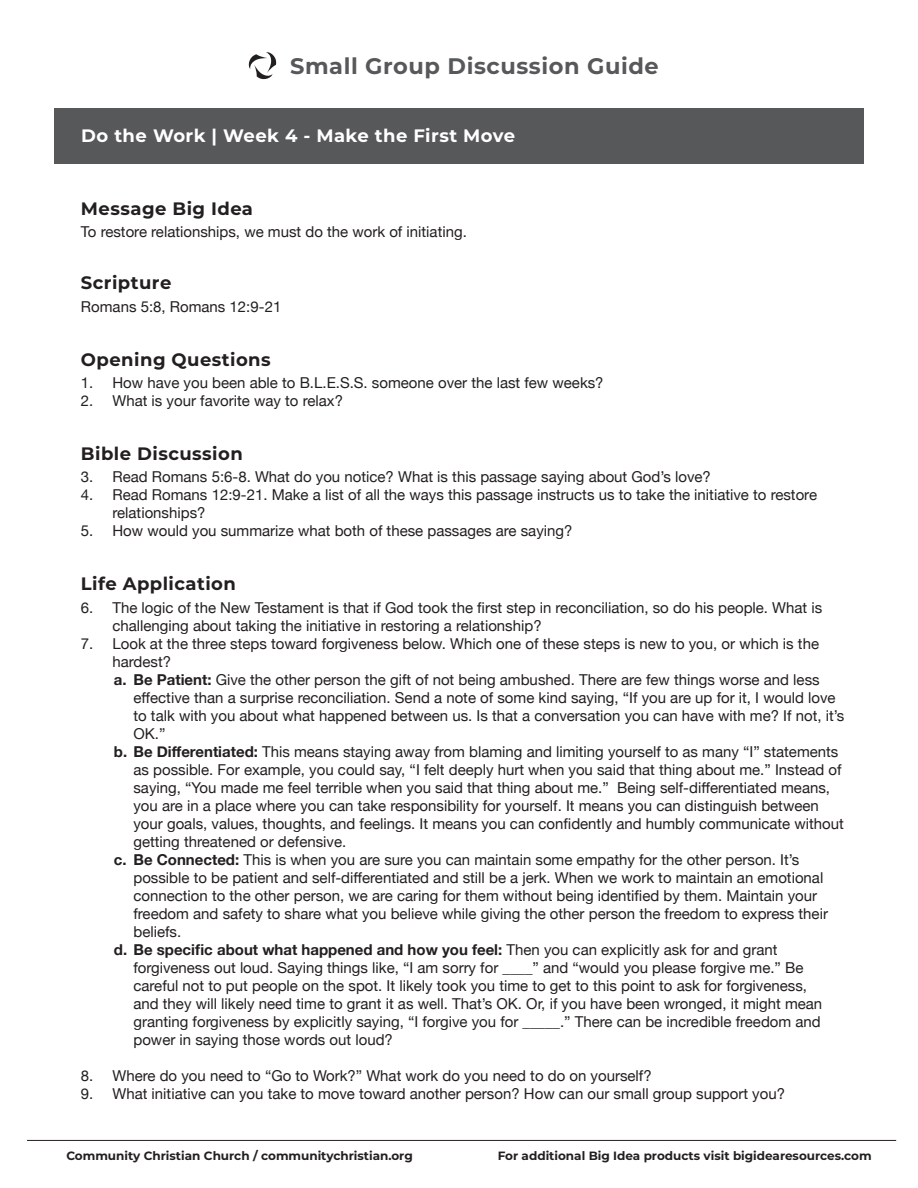
<style>
.page{position:relative;width:918px;height:1188px;background:#fff}
.page>*{position:absolute;margin:0;border:0;box-sizing:border-box;transform-origin:0 0}
.t1{font:700 22.5px "Montserrat";letter-spacing:.025em;color:#57585a}
.Title_medium{font:700 18px "Montserrat";letter-spacing:.025em;color:#231f20}
.Title_medium-2{font:700 18px "Montserrat";letter-spacing:.025em;color:#fff}
.Sub_Questions{font:15px/18px "Helvetica Neue";color:#231f20}
.Questions{font:15px/18px "Helvetica Neue";color:#231f20}
.t2{font:700 12px "Montserrat";color:#231f20}
.s1{font-weight:700}
</style>
<div class="page">
<hr style="left:27px;top:1140px;width:869px;height:1px;background:#231f20">
<div style="left:54px;top:108px;width:810px;height:55px;background:#57585a"></div>
<svg style="left:248px;top:52px;width:29px;height:28px"></svg>
<h1 class="t1" style="left:290px;top:50px;width:370px">Small Group Discussion Guide</h1>
<p class="Title_medium-2" style="left:81px;top:123px;width:435px">Do the Work | Week 4 - Make the First Move</p>
<p class="Title_medium" style="left:81px;top:195px;width:174px">Message Big Idea</p>
<p class="Sub_Questions" style="left:81px;top:223px;width:387px">To restore relationships, we must do the work of initiating.</p>
<p class="Title_medium" style="left:81px;top:270px;width:92px">Scripture</p>
<p class="Sub_Questions" style="left:81px;top:298px;width:202px">Romans 5:8, Romans 12:9-21</p>
<p class="Title_medium" style="left:81px;top:346px;width:191px">Opening Questions</p>
<p class="Questions" style="left:81px;top:374px;width:524px">1. How have you been able to B.L.E.S.S. someone over the last few weeks?</p>
<p class="Questions" style="left:81px;top:392px;width:264px">2. What is your favorite way to relax?</p>
<p class="Title_medium" style="left:81px;top:441px;width:163px">Bible Discussion</p>
<p class="Questions" style="left:81px;top:469px;width:631px">3. Read Romans 5:6-8. What do you notice? What is this passage saying about God’s love?</p>
<p class="Questions" style="left:112px;top:487px;width:706px;text-indent:-32px">4. Read Romans 12:9-21. Make a list of all the ways this passage instructs us to take the initiative to restore relationships?</p>
<p class="Questions" style="left:81px;top:523px;width:493px">5. How would you summarize what both of these passages are saying?</p>
<p class="Title_medium" style="left:81px;top:571px;width:157px">Life Application</p>
<p class="Questions" style="left:112px;top:599px;width:711px;text-indent:-32px">6. The logic of the New Testament is that if God took the first step in reconciliation, so do his people. What is challenging about taking the initiative in restoring a relationship?</p>
<p class="Questions" style="left:112px;top:635px;width:708px;text-indent:-32px">7. Look at the three steps toward forgiveness below. Which one of these steps is new to you, or which is the hardest?</p>
<p class="Sub_Questions" style="left:133px;top:671px;width:712px;text-indent:-20px"><span class="s1">a. Be Patient:</span> Give the other person the gift of not being ambushed. There are few things worse and less effective than a surprise reconciliation. Send a note of some kind saying, “If you are up for it, I would love to talk with you about what happened between us. Is that a conversation you can have with me? If not, it’s OK.”</p>
<p class="Sub_Questions" style="left:133px;top:743px;width:712px;text-indent:-20px"><span class="s1">b. Be Differentiated:</span> This means staying away from blaming and limiting yourself to as many “I” statements as possible. For example, you could say, “I felt deeply hurt when you said that thing about me.” Instead of saying, “You made me feel terrible when you said that thing about me.” Being self-differentiated means, you are in a place where you can take responsibility for yourself. It means you can distinguish between your goals, values, thoughts, and feelings. It means you can confidently and humbly communicate without getting threatened or defensive.</p>
<p class="Sub_Questions" style="left:133px;top:851px;width:696px;text-indent:-20px"><span class="s1">c. Be Connected:</span> This is when you are sure you can maintain some empathy for the other person. It’s possible to be patient and self-differentiated and still be a jerk. When we work to maintain an emotional connection to the other person, we are caring for them without being identified by them. Maintain your freedom and safety to share what you believe while giving the other person the freedom to express their beliefs.</p>
<p class="Sub_Questions" style="left:133px;top:941px;width:690px;text-indent:-20px"><span class="s1">d. Be specific about what happened and how you feel:</span> Then you can explicitly ask for and grant forgiveness out loud. Saying things like, “I am sorry for ____” and “would you please forgive me.” Be careful not to put people on the spot. It likely took you time to get to this point to ask for forgiveness, and they will likely need time to grant it as well. That’s OK. Or, if you have been wronged, it might mean granting forgiveness by explicitly saying, “I forgive you for _____.” There can be incredible freedom and power in saying those words out loud?</p>
<p class="Questions" style="left:81px;top:1067px;width:572px">8. Where do you need to “Go to Work?” What work do you need to do on yourself?</p>
<p class="Questions" style="left:81px;top:1085px;width:706px">9. What initiative can you take to move toward another person? How can our small group support you?</p>
<p class="t2" style="left:66px;top:1147px;width:348px">Community Christian Church / communitychristian.org</p>
<p class="t2" style="left:498px;top:1147px;width:375px">For additional Big Idea products visit bigidearesources.com</p>
</div>
